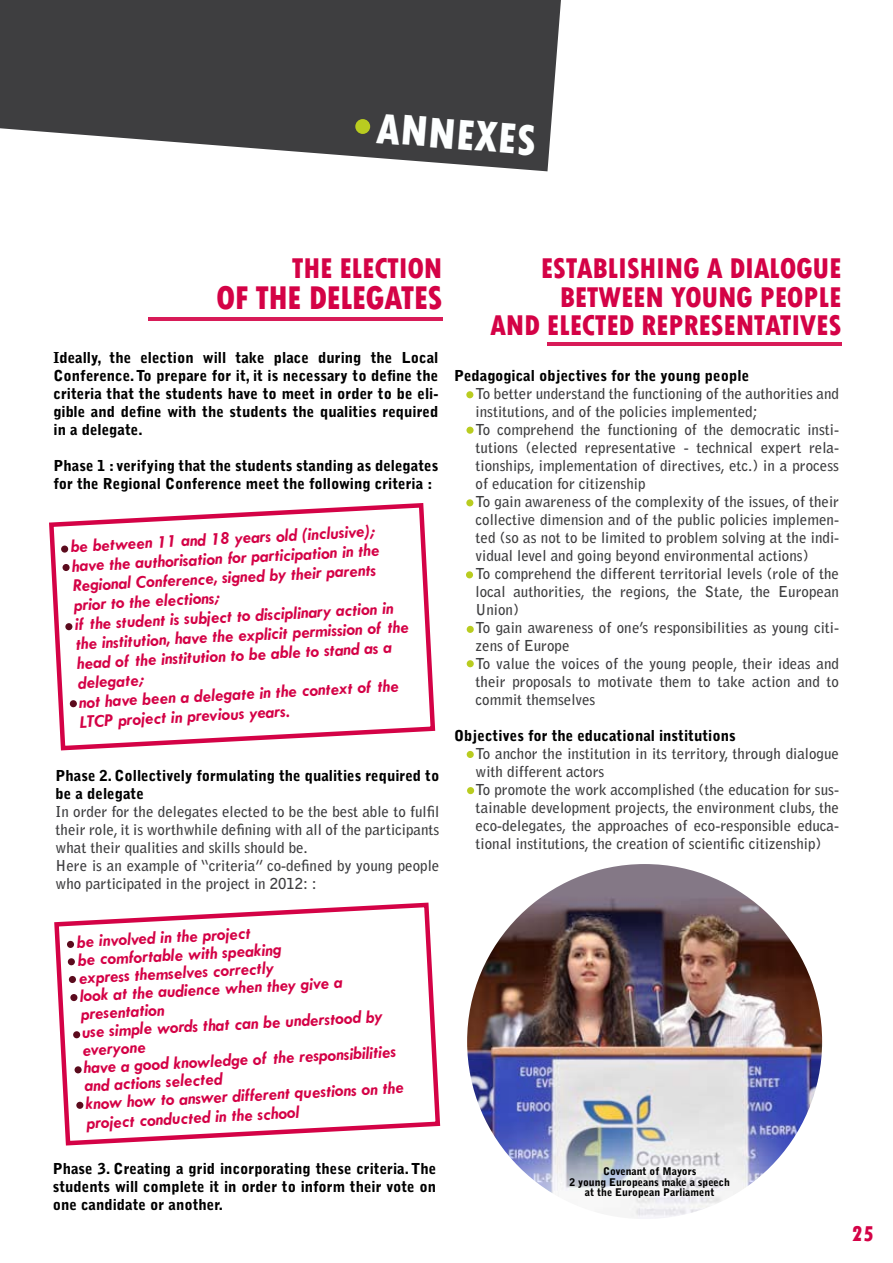
<style>
.page{position:relative;width:893px;height:1263px;background:#fff}
.page>*{position:absolute;margin:0;border:0;box-sizing:border-box;transform-origin:0 0}
.t1{font:800 condensed 45px "Tw Cen";color:#fdffff}
.t2{font:800 condensed 34.5px "Tw Cen";letter-spacing:-.02em;color:#d40246}
.t3{font:800 condensed 30px/28.5px "Tw Cen";letter-spacing:-.01em;color:#d40246;text-align:right}
.t4{font:800 condensed 22.5px "Tw Cen";color:#d40246}
.t5{font:italic 700 18px/18.1px "Tw Cen";color:#d40246}
.t6{font:700 15px/18px "Bell Gothic Std";color:#3e3e40}
.t7{font:900 15px/18px "Bell Gothic Std";color:#000;text-align:justify}
.t8{font:900 10.5px/10.5px "Bell Gothic Std";color:#000;text-align:center}
</style>
<div class="page">
<svg style="left:0;top:0;width:561px;height:171px;background:#575759"></svg>
<div style="left:355px;top:119px;width:15px;height:15px;background:#b9cc20;border-radius:50%"></div>
<hr style="left:148px;top:317px;width:294px;height:4px;background:#d81b58">
<hr style="left:547px;top:342px;width:294px;height:3px;background:#d81b58">
<svg style="left:49px;top:503px;width:387px;height:248px"></svg>
<div style="left:61px;top:545px;width:7px;height:8px;background:#5b0b1d;border-radius:50%"></div>
<div style="left:62px;top:564px;width:8px;height:7px;background:#5b0b1d;border-radius:50%"></div>
<div style="left:65px;top:623px;width:8px;height:7px;background:#5b0b1d;border-radius:50%"></div>
<div style="left:70px;top:700px;width:7px;height:7px;background:#5b0b1d;border-radius:50%"></div>
<svg style="left:54px;top:902px;width:387px;height:244px"></svg>
<div style="left:67px;top:941px;width:7px;height:7px;background:#5b0b1d;border-radius:50%"></div>
<div style="left:68px;top:958px;width:7px;height:7px;background:#5b0b1d;border-radius:50%"></div>
<div style="left:69px;top:976px;width:7px;height:7px;background:#5b0b1d;border-radius:50%"></div>
<div style="left:70px;top:994px;width:8px;height:7px;background:#5b0b1d;border-radius:50%"></div>
<div style="left:73px;top:1031px;width:7px;height:7px;background:#5b0b1d;border-radius:50%"></div>
<div style="left:74px;top:1066px;width:8px;height:7px;background:#5b0b1d;border-radius:50%"></div>
<div style="left:76px;top:1102px;width:8px;height:7px;background:#5b0b1d;border-radius:50%"></div>
<img style="left:467px;top:864px;width:355px;height:355px;border-radius:177px">
<div style="left:466px;top:391px;width:7px;height:7px;background:#b9cc20;border-radius:50%"></div>
<div style="left:466px;top:427px;width:8px;height:7px;background:#b9cc20;border-radius:50%"></div>
<div style="left:466px;top:571px;width:7px;height:7px;background:#b9cc20;border-radius:50%"></div>
<div style="left:467px;top:626px;width:7px;height:7px;background:#b9cc20;border-radius:50%"></div>
<div style="left:467px;top:660px;width:7px;height:7px;background:#b9cc20;border-radius:50%"></div>
<div style="left:467px;top:751px;width:7px;height:7px;background:#b9cc20;border-radius:50%"></div>
<div style="left:467px;top:787px;width:7px;height:7px;background:#b9cc20;border-radius:50%"></div>
<div style="left:466px;top:499px;width:7px;height:7px;background:#b9cc20;border-radius:50%"></div>
<h1 class="t1" style="left:379px;top:101px;width:162px;rotate:5deg">ANN EXES</h1>
<h3 class="t3" style="left:292px;top:254px;width:133px">THE ELECTION</h3>
<h2 class="t2" style="left:216px;top:278px;width:225px">OF THE DELEGATES</h2>
<p class="t7" style="left:54px;top:349px;width:386px">Ideally, the election will take place during the Local Conference. To prepare for it, it is necessary to define the criteria that the students have to meet in order to be eli&shy;gible and define with the students the qualities required in a delegate.</p>
<p class="t7" style="left:54px;top:457px;width:386px">Phase 1 : verifying that the students standing as delegates for the Regional Conference meet the following criteria :</p>
<p class="t5" style="left:70px;top:536px;width:335px;line-height:19.5px;rotate:-3deg">be between 11 and 18 years old (inclusive); have the authorisation for participation in the Regional Conference, signed by their parents prior to the elections;<br>if the student is subject to disciplinary action in the institution, have the explicit permission of the head of the institution to be able to stand as a delegate;<br>not have been a delegate in the context of the LTCP project in previous years.</p>
<p class="t7" style="left:56px;top:766px;width:385px">Phase 2. Collectively formulating the qualities required to be a delegate</p>
<p class="t6" style="left:56px;top:802px;width:385px">In order for the delegates elected to be the best able to fulfil their role, it is worthwhile defining with all of the participants what their qualities and skills should be.<br>Here is an example of “criteria” co-defined by young people who participated in the project in 2012: :</p>
<h3 class="t3" style="left:490px;top:254px;width:353px">ESTABLISHING A DIALOGUE<br>BETWEEN YOUNG PEOPLE<br>AN D ELECTED REPRESENTATIVES</h3>
<p class="t7" style="left:454px;top:367px;width:296px">Pedagogical objectives for the young people</p>
<p class="t6" style="left:476px;top:384px;width:365px">To better understand the functioning of the authorities and institutions, and of the policies implemented;<br>To comprehend the functioning of the democratic insti&shy;tutions (elected representative - technical expert rela&shy;tionships, implementation of directives, etc.) in a process of education for citizenship<br>To gain awareness of the complexity of the issues, of their collective dimension and of the public policies implemen&shy;ted (so as not to be limited to problem solving at the indi&shy;vidual level and going beyond environmental actions)<br>To comprehend the different territorial levels (role of the local authorities, the regions, the State, the European Union)<br>To gain awareness of one’s responsibilities as young citi&shy;zens of Europe<br>To value the voices of the young people, their ideas and their proposals to motivate them to take action and to commit themselves</p>
<p class="t7" style="left:454px;top:727px;width:283px">Objectives for the educational institutions</p>
<p class="t6" style="left:476px;top:744px;width:365px">To anchor the institution in its territory, through dialogue with different actors<br>To promote the work accomplished (the education for sus&shy;tainable development projects, the environment clubs, the eco-delegates, the approaches of eco-responsible educa&shy;tional institutions, the creation of scientific citizenship)</p>
<p class="t5" style="left:77px;top:932px;width:320px;rotate:-3deg">be involved in the project<br>be comfortable with speaking<br>express themselves correctly<br>look at the audience when they give a presentation<br>use simple words that can be understood by everyone<br>have a good knowledge of the responsibilities and actions selected<br>know how to answer different questions on the project conducted in the school</p>
<p class="t7" style="left:53px;top:1160px;width:385px">Phase 3. Creating a grid incorporating these criteria. The students will complete it in order to inform their vote on one candidate or another.</p>
<p class="t8" style="left:569px;top:1166px;width:162px">Covenant of Mayors<br>2 young Europeans make a speech at the European Parliament</p>
<h3 class="t4" style="left:852px;top:1221px;width:24px">25</h3>
</div>
